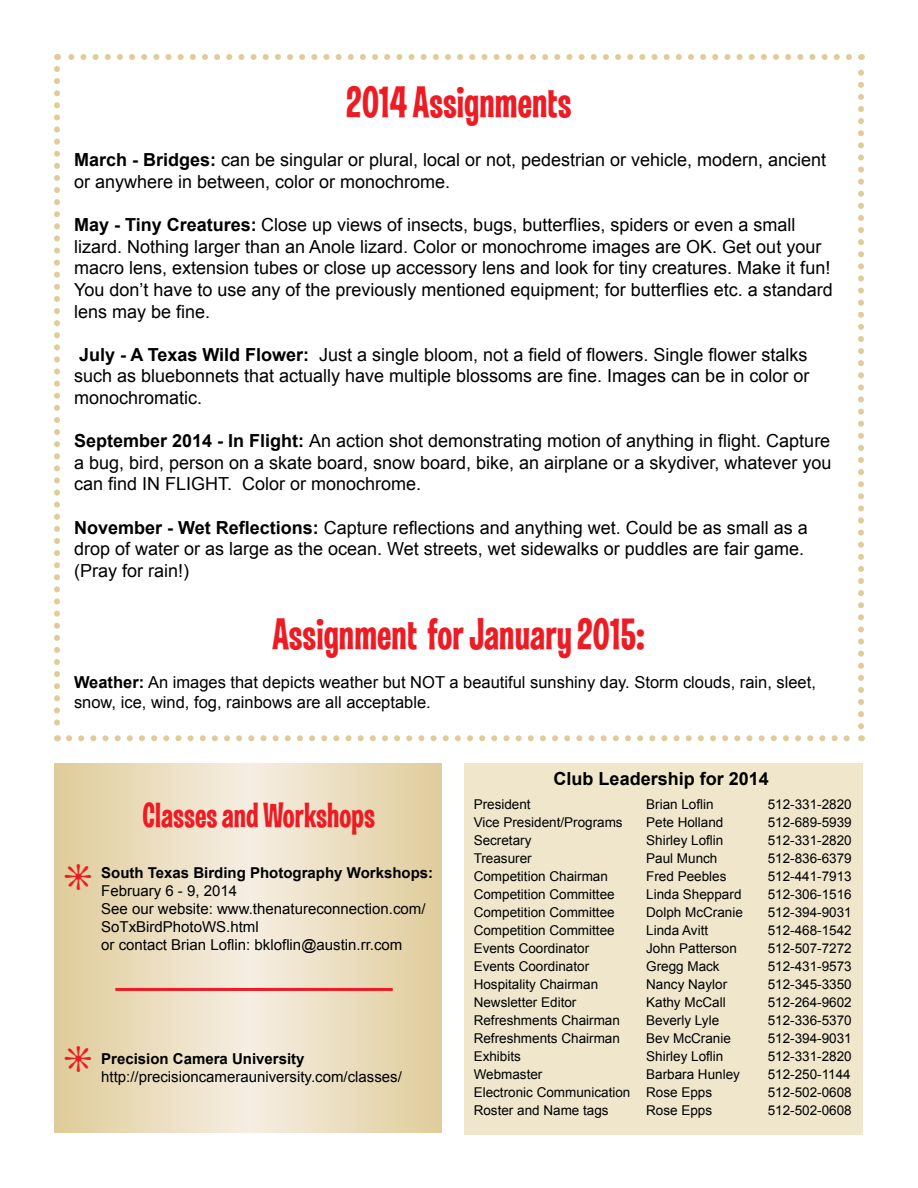
<style>
.page{position:relative;width:918px;height:1188px;background:#fff}
.page>*{position:absolute;margin:0;border:0;box-sizing:border-box;transform-origin:0 0}
.t1{font:45px "Las Vegas OT Jackpot";color:#ed1c24}
.t2{font:36px "Las Vegas OT Jackpot";color:#ed1c24}
.t3{font:18px/21.6px "Arial";color:#000}
.t4{font:700 18px "Arial";color:#000}
.t5{font:16.5px/19.8px "Arial";color:#000}
.t6{font:15px/18px "Arial";color:#000}
.t7{font:700 15px "Arial";color:#000}
.t8{font:13.5px "Arial";color:#000}
.s1{font-weight:700}
</style>
<div class="page">
<svg style="left:69px;top:735px;width:781px;height:6px"></svg>
<svg style="left:54px;top:69px;width:6px;height:672px"></svg>
<svg style="left:858px;top:54px;width:6px;height:672px"></svg>
<svg style="left:57px;top:54px;width:792px;height:6px"></svg>
<svg style="left:54px;top:764px;width:388px;height:369px;background:#eaddbe"></svg>
<hr style="left:115px;top:988px;width:278px;height:3px;background:#ed1c24">
<div style="left:465px;top:764px;width:398px;height:371px;background:#efe6cc"></div>
<svg style="left:65px;top:864px;width:26px;height:26px"></svg>
<svg style="left:65px;top:1046px;width:26px;height:26px"></svg>
<h1 class="t1" style="left:346px;top:77px;width:227px">2014 Assignments</h1>
<p class="t3" style="left:74px;top:149px;width:754px"><span class="s1">March - Bridges:</span> can be singular or plural, local or not, pedestrian or vehicle, modern, ancient or anywhere in between, color or monochrome.</p>
<p class="t3" style="left:74px;top:214px;width:760px"><span class="s1">May - Tiny Creatures:</span> Close up views of insects, bugs, butterflies, spiders or even a small lizard. Nothing larger than an Anole lizard. Color or monochrome images are OK. Get out your macro lens, extension tubes or close up accessory lens and look for tiny creatures. Make it fun!<br>You don’t have to use any of the previously mentioned equipment; for butterflies etc. a standard lens may be fine.</p>
<p class="t3" style="left:74px;top:344px;width:737px;text-align:justify"><span class="s1">July - A Texas Wild Flower:</span> Just a single bloom, not a field of flowers. Single flower stalks such as bluebonnets that actually have multiple blossoms are fine. Images can be in color or monochromatic.</p>
<p class="t3" style="left:74px;top:430px;width:759px;text-align:justify"><span class="s1">September 2014 - In Flight:</span> An action shot demonstrating motion of anything in flight. Capture a bug, bird, person on a skate board, snow board, bike, an airplane or a skydiver, whatever you can find IN FLIGHT. Color or monochrome.</p>
<p class="t3" style="left:74px;top:517px;width:735px"><span class="s1">November - Wet Reflections:</span> Capture reflections and anything wet. Could be as small as a drop of water or as large as the ocean. Wet streets, wet sidewalks or puddles are fair game. (Pray for rain!)</p>
<h1 class="t1" style="left:272px;top:609px;width:374px">Assignment for January 2015:</h1>
<p class="t5" style="left:74px;top:673px;width:743px"><span class="s1">Weather:</span> An images that depicts weather but NOT a beautiful sunshiny day. Storm clouds, rain, sleet, snow, ice, wind, fog, rainbows are all acceptable.</p>
<h2 class="t2" style="left:142px;top:795px;width:234px">Classes and Workshops</h2>
<p class="t7" style="left:101px;top:862px;width:333px">South Texas Birding Photography Workshops:</p>
<p class="t6" style="left:101px;top:881px;width:326px">February 6 - 9, 2014<br>See our website: www.thenatureconnection.com/ SoTxBirdPhotoWS.html<br>or contact Brian Loflin: bkloflin@austin.rr.com</p>
<p class="t7" style="left:101px;top:1049px;width:205px">Precision Camera University</p>
<p class="t6" style="left:101px;top:1068px;width:302px">http://precisioncamerauniversity.com/classes/</p>
<p class="t4" style="left:554px;top:767px;width:217px">Club Leadership for 2014</p>
<p class="t8" style="left:474px;top:796px;width:59px">President</p>
<p class="t8" style="left:646px;top:796px;width:69px">Brian Loflin</p>
<p class="t8" style="left:768px;top:796px;width:86px">512-331-2820</p>
<p class="t8" style="left:474px;top:814px;width:151px">Vice President/Programs</p>
<p class="t8" style="left:646px;top:814px;width:79px">Pete Holland</p>
<p class="t8" style="left:768px;top:814px;width:86px">512-689-5939</p>
<p class="t8" style="left:474px;top:832px;width:59px">Secretary</p>
<p class="t8" style="left:646px;top:832px;width:79px">Shirley Loflin</p>
<p class="t8" style="left:768px;top:832px;width:86px">512-331-2820</p>
<p class="t8" style="left:474px;top:850px;width:60px">Treasurer</p>
<p class="t8" style="left:646px;top:850px;width:73px">Paul Munch</p>
<p class="t8" style="left:768px;top:850px;width:86px">512-836-6379</p>
<p class="t8" style="left:474px;top:868px;width:136px">Competition Chairman</p>
<p class="t8" style="left:646px;top:868px;width:82px">Fred Peebles</p>
<p class="t8" style="left:768px;top:868px;width:86px">512-441-7913</p>
<p class="t8" style="left:474px;top:886px;width:143px">Competition Committee</p>
<p class="t8" style="left:646px;top:886px;width:97px">Linda Sheppard</p>
<p class="t8" style="left:768px;top:886px;width:86px">512-306-1516</p>
<p class="t8" style="left:474px;top:904px;width:143px">Competition Committee</p>
<p class="t8" style="left:646px;top:904px;width:98px">Dolph McCranie</p>
<p class="t8" style="left:768px;top:904px;width:86px">512-394-9031</p>
<p class="t8" style="left:474px;top:922px;width:143px">Competition Committee</p>
<p class="t8" style="left:646px;top:922px;width:64px">Linda Avitt</p>
<p class="t8" style="left:768px;top:922px;width:86px">512-468-1542</p>
<p class="t8" style="left:474px;top:940px;width:117px">Events Coordinator</p>
<p class="t8" style="left:646px;top:940px;width:92px">John Patterson</p>
<p class="t8" style="left:768px;top:940px;width:86px">512-507-7272</p>
<p class="t8" style="left:474px;top:958px;width:117px">Events Coordinator</p>
<p class="t8" style="left:646px;top:958px;width:75px">Gregg Mack</p>
<p class="t8" style="left:768px;top:958px;width:86px">512-431-9573</p>
<p class="t8" style="left:474px;top:976px;width:126px">Hospitality Chairman</p>
<p class="t8" style="left:646px;top:976px;width:83px">Nancy Naylor</p>
<p class="t8" style="left:768px;top:976px;width:86px">512-345-3350</p>
<p class="t8" style="left:474px;top:994px;width:104px">Newsletter Editor</p>
<p class="t8" style="left:646px;top:994px;width:81px">Kathy McCall</p>
<p class="t8" style="left:768px;top:994px;width:86px">512-264-9602</p>
<p class="t8" style="left:474px;top:1012px;width:148px">Refreshments Chairman</p>
<p class="t8" style="left:646px;top:1012px;width:75px">Beverly Lyle</p>
<p class="t8" style="left:768px;top:1012px;width:86px">512-336-5370</p>
<p class="t8" style="left:474px;top:1030px;width:148px">Refreshments Chairman</p>
<p class="t8" style="left:646px;top:1030px;width:86px">Bev McCranie</p>
<p class="t8" style="left:768px;top:1030px;width:86px">512-394-9031</p>
<p class="t8" style="left:474px;top:1048px;width:49px">Exhibits</p>
<p class="t8" style="left:646px;top:1048px;width:79px">Shirley Loflin</p>
<p class="t8" style="left:768px;top:1048px;width:86px">512-331-2820</p>
<p class="t8" style="left:474px;top:1066px;width:70px">Webmaster</p>
<p class="t8" style="left:646px;top:1066px;width:95px">Barbara Hunley</p>
<p class="t8" style="left:768px;top:1066px;width:85px">512-250-1144</p>
<p class="t8" style="left:474px;top:1084px;width:240px">Electronic Communication Rose Epps</p>
<p class="t8" style="left:768px;top:1084px;width:86px">512-502-0608</p>
<p class="t8" style="left:474px;top:1102px;width:137px">Roster and Name tags</p>
<p class="t8" style="left:646px;top:1102px;width:68px">Rose Epps</p>
<p class="t8" style="left:768px;top:1102px;width:86px">512-502-0608</p>
</div>
